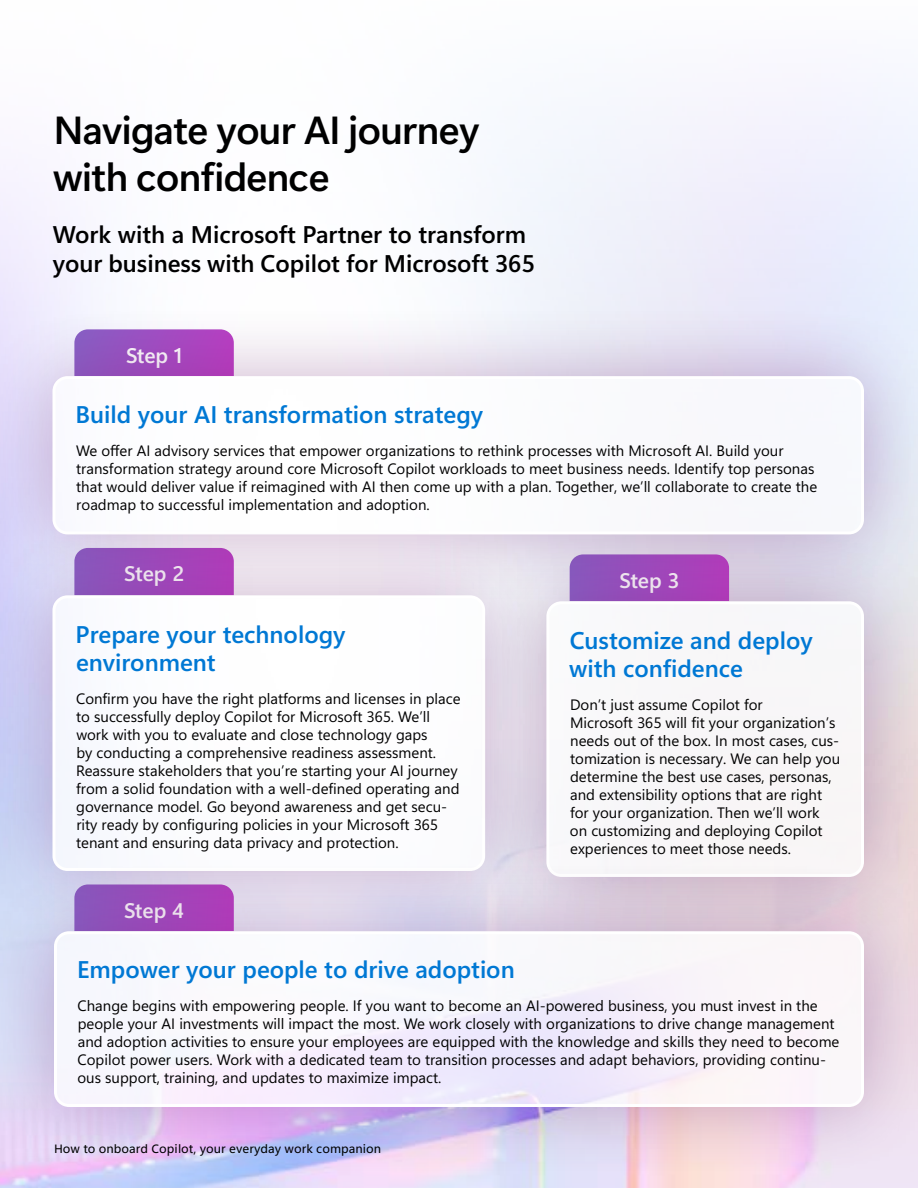
<style>
.page{position:relative;width:918px;height:1188px;background:#fff}
.page>*{position:absolute;margin:0;border:0;box-sizing:border-box;transform-origin:0 0}
.t1{font:39px/46.8px "Segoe Sans 240000";letter-spacing:-.015em;color:#000}
.t2{font:24px/28.8px "Segoe Sans a 8000";color:#0078d4}
.t3{font:24px/28.8px "Segoe Sans a 8000";color:#000}
.t4{font:21px "Segoe Sans a 8000";color:#fff}
.t5{font:15px/18px "Segoe Sans a 8000";color:#000}
.t6{font:12px "Segoe Sans 50000";color:#000}
</style>
<div class="page">
<div style="left:0;top:302px;width:918px;height:307px;background:#702573;opacity:.5"></div>
<div style="left:54px;top:378px;width:808px;height:155px;background:#fff;border-radius:14px"></div>
<div style="left:52px;top:376px;width:812px;height:158px;border:3px solid #fff;border-radius:14px"></div>
<div style="left:0;top:521px;width:560px;height:425px;background:#702573;opacity:.5"></div>
<div style="left:54px;top:597px;width:430px;height:272px;background:#fff;border-radius:14px"></div>
<div style="left:52px;top:595px;width:433px;height:276px;border:3px solid #fff;border-radius:14px"></div>
<div style="left:472px;top:527px;width:446px;height:425px;background:#702573;opacity:.5"></div>
<div style="left:548px;top:603px;width:314px;height:272px;background:#f8f7f8;border-radius:14px"></div>
<div style="left:546px;top:601px;width:318px;height:276px;border:3px solid #fff;border-radius:14px"></div>
<div style="left:0;top:857px;width:918px;height:325px;background:#702573;opacity:.5"></div>
<div style="left:56px;top:933px;width:806px;height:172px;background:linear-gradient(to right,#f7f6fe,#f7f1f9);border-radius:14px"></div>
<div style="left:54px;top:931px;width:810px;height:176px;border:3px solid #fff;border-radius:14px"></div>
<div style="left:898px;top:845px;width:20px;height:324px;background:#702573;opacity:.5"></div>
<h1 class="t1" style="left:53px;top:106px;width:428px">Navigate your AI journey with confidence</h1>
<h2 class="t3" style="left:53px;top:220px;width:484px">Work with a Microsoft Partner to transform your business with Copilot for Microsoft 365</h2>
<h3 class="t4" style="left:126px;top:340px;width:58px">Step 1</h3>
<h2 class="t2" style="left:76px;top:400px;width:409px">Build your AI transformation strategy</h2>
<p class="t5" style="left:76px;top:441px;width:743px">We offer AI advisory services that empower organizations to rethink processes with Microsoft AI. Build your transformation strategy around core Microsoft Copilot workloads to meet business needs. Identify top personas that would deliver value if reimagined with AI then come up with a plan. Together, we’ll collaborate to create the roadmap to successful implementation and adoption.</p>
<h3 class="t4" style="left:124px;top:559px;width:61px">Step 2</h3>
<h3 class="t4" style="left:619px;top:565px;width:61px">Step 3</h3>
<h2 class="t2" style="left:76px;top:619px;width:271px">Prepare your technology environment</h2>
<p class="t5" style="left:76px;top:689px;width:386px">Confirm you have the right platforms and licenses in place to successfully deploy Copilot for Microsoft 365. We’ll work with you to evaluate and close technology gaps<br>by conducting a comprehensive readiness assessment.<br>Reassure stakeholders that you’re starting your AI journey from a solid foundation with a well-defined operating and governance model. Go beyond awareness and get secu&shy;rity ready by configuring policies in your Microsoft 365 tenant and ensuring data privacy and protection.</p>
<h3 class="t4" style="left:124px;top:895px;width:61px">Step 4</h3>
<h2 class="t2" style="left:569px;top:625px;width:245px">Customize and deploy with confidence</h2>
<p class="t5" style="left:570px;top:695px;width:272px">Don’t just assume Copilot for<br>Microsoft 365 will fit your organization’s needs out of the box. In most cases, cus&shy;tomization is necessary. We can help you determine the best use cases, personas, and extensibility options that are right for your organization. Then we’ll work on customizing and deploying Copilot experiences to meet those needs.</p>
<h2 class="t2" style="left:77px;top:955px;width:439px">Empower your people to drive adoption</h2>
<p class="t5" style="left:78px;top:996px;width:763px">Change begins with empowering people. If you want to become an AI-powered business, you must invest in the people your AI investments will impact the most. We work closely with organizations to drive change management and adoption activities to ensure your employees are equipped with the knowledge and skills they need to become Copilot power users. Work with a dedicated team to transition processes and adapt behaviors, providing continu&shy;ous support, training, and updates to maximize impact.</p>
<p class="t6" style="left:54px;top:1141px;width:329px">How to onboard Copilot, your everyday work companion</p>
</div>
